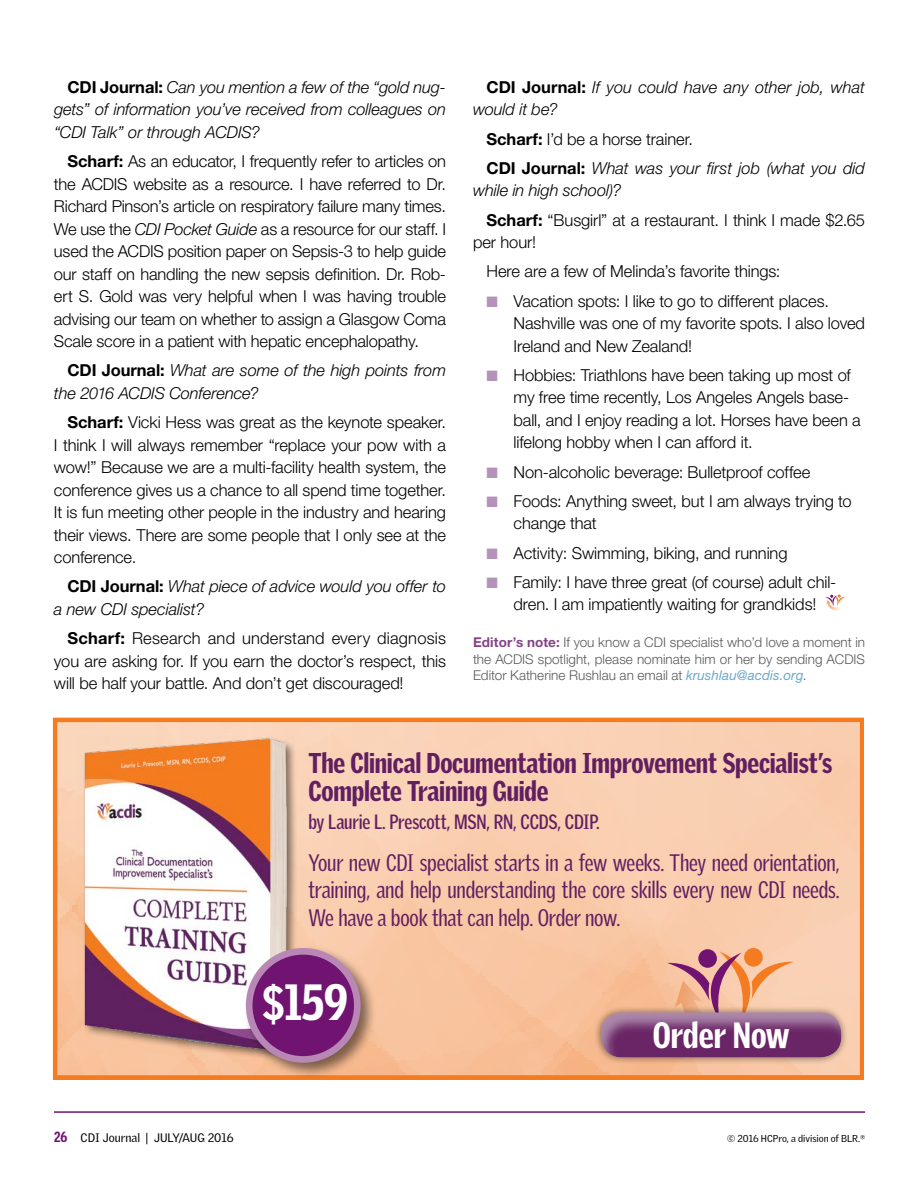
<style>
.page{position:relative;width:918px;height:1188px;background:#fff}
.page>*{position:absolute;margin:0;border:0;box-sizing:border-box;transform-origin:0 0}
.t1{font:900 49.5px "Griffith Gothic Cond";color:#fff}
.t2{font:900 35.55px "Griffith Gothic Cond";color:#fff}
.t3{font:900 27.75px/27.8px "Griffith Gothic Cond";letter-spacing:-.005em;color:#611f61}
.t4{font:23.1px/27.8px "Griffith Gothic Cond";letter-spacing:-.01em;color:#611f61;text-align:justify}
.t5{font:700 20.1px "Griffith Gothic Cond";letter-spacing:-.01em;color:#611f61}
.t6{font:300 16.5px/22.5px "Helvetica Neue LT Std";letter-spacing:-.005em;color:#000}
.t7{font:italic 300 16.5px/22.5px "Helvetica Neue LT Std";letter-spacing:-.005em;color:#000}
.t8{font:300 13.5px/16.5px "Helvetica Neue LT Std";color:#58595b;text-align:justify}
.t9{font:12px "Griffith Gothic";color:#000}
.t10{font:9.75px "Griffith Gothic";color:#000}
.s1{font-weight:700;font-style:normal}
.s2{font-weight:700}
.s3{font-style:italic}
.s4{font-style:normal}
.s5{color:#b492b9}
.s6{font-weight:700;color:#834386}
.s7{font-weight:400;font-style:italic;color:#6ba9cd}
.s8{font-size:47.4px}
.s9{font-family:"Griffith Gothic Cond";font-weight:900;font-size:14.25px;color:#711471}
</style>
<div class="page">
<hr style="left:54px;top:1111px;width:811px;height:2px;background:#711471">
<svg style="left:825px;top:595px;width:21px;height:16px"></svg>
<div style="left:53px;top:718px;width:811px;height:362px;border:5px solid #f47b20"></div>
<svg style="left:744px;top:948px;width:19px;height:19px"></svg>
<svg style="left:698px;top:949px;width:19px;height:19px"></svg>
<svg style="left:667px;top:951px;width:127px;height:50px;background:#e3a38c"></svg>
<div style="left:82px;top:736px;width:217px;height:325px;background:#000;opacity:.5"></div>
<img style="left:77px;top:736px;width:216px;height:318px">
<div style="left:242px;top:945px;width:135px;height:134px;background:#000;opacity:.5"></div>
<div style="left:249px;top:951px;width:108px;height:108px;background:#711471;border-radius:50%"></div>
<div style="left:246px;top:948px;width:115px;height:115px;border:7px solid #b887b5;border-radius:50%"></div>
<div style="left:594px;top:1005px;width:255px;height:60px;background:#000;opacity:.5"></div>
<div style="left:589px;top:1001px;width:266px;height:57px;background:#c3a9c2;opacity:.75"></div>
<p class="t7" style="left:54px;top:75px;width:394px;text-align:justify;text-indent:13px"><span class="s1">CDI Journal:</span> Can you mention a few of the “gold nug&shy;gets” of information you’ve received from colleagues on “CDI Talk” or through ACDIS?</p>
<p class="t6" style="left:54px;top:150px;width:394px;text-align:justify;text-indent:14px"><span class="s2">Scharf:</span> As an educator, I frequently refer to articles on the ACDIS website as a resource. I have referred to Dr.<br>Richard Pinson’s article on respiratory failure many times.<br>We use the <span class="s3">CDI Pocket Guide</span> as a resource for our staff. I used the ACDIS position paper on Sepsis-3 to help guide our staff on handling the new sepsis definition. Dr. Rob&shy;ert S. Gold was very helpful when I was having trouble advising our team on whether to assign a Glasgow Coma Scale score in a patient with hepatic encephalopathy.</p>
<p class="t7" style="left:54px;top:359px;width:394px;text-indent:13px"><span class="s1">CDI Journal:</span> What are some of the high points from the 2016 ACDIS Conference?</p>
<p class="t6" style="left:54px;top:411px;width:394px;text-align:justify;text-indent:14px"><span class="s2">Scharf:</span> Vicki Hess was great as the keynote speaker.<br>I think I will always remember “replace your pow with a wow!” Because we are a multi-facility health system, the conference gives us a chance to all spend time together.<br>It is fun meeting other people in the industry and hearing their views. There are some people that I only see at the conference.</p>
<p class="t7" style="left:54px;top:575px;width:394px;text-indent:13px"><span class="s1">CDI Journal:</span> What piece of advice would you offer to a new CDI specialist?</p>
<p class="t6" style="left:54px;top:627px;width:394px;text-align:justify;text-indent:14px"><span class="s2">Scharf:</span> Research and understand every diagnosis you are asking for. If you earn the doctor’s respect, this will be half your battle. And don’t get discouraged!</p>
<p class="t7" style="left:473px;top:76px;width:394px;text-indent:13px"><span class="s1">CDI Journal:</span> If you could have any other job, what would it be?</p>
<p class="t7" style="left:487px;top:124px;width:380px;line-height:29.2px"><span class="s1">Scharf:</span> <span class="s4">I’d be a horse trainer.<br></span><span class="s1">CDI Journal:</span> What was your first job (what you did</p>
<p class="t6" style="left:487px;top:176px;width:380px;line-height:29.2px;text-indent:-13px"><span class="s3">while in high school)?<br></span><span class="s2">Scharf:</span> “Busgirl” at a restaurant. I think I made $2.65</p>
<p class="t6" style="left:487px;top:227px;width:296px;line-height:29.2px;text-indent:-13px">per hour!<br>Here are a few of Melinda’s favorite things:</p>
<p class="t6" style="left:514px;top:289px;width:353px;text-indent:-27px"><span class="s5">■</span> Vacation spots: I like to go to different places.<br>Nashville was one of my favorite spots. I also loved<br>Ireland and New Zealand!</p>
<p class="t6" style="left:514px;top:363px;width:349px;text-indent:-27px"><span class="s5">■</span> Hobbies: Triathlons have been taking up most of my free time recently, Los Angeles Angels base&shy;ball, and I enjoy reading a lot. Horses have been a lifelong hobby when I can afford it.</p>
<p class="t6" style="left:487px;top:460px;width:325px"><span class="s5">■</span> Non-alcoholic beverage: Bulletproof coffee</p>
<p class="t6" style="left:514px;top:489px;width:340px;text-indent:-27px"><span class="s5">■</span> Foods: Anything sweet, but I am always trying to change that</p>
<p class="t6" style="left:487px;top:541px;width:303px"><span class="s5">■</span> Activity: Swimming, biking, and running</p>
<p class="t6" style="left:487px;top:570px;width:351px;text-align:center"><span class="s5">■</span> Family: I have three great (of course) adult chil&shy;dren. I am impatiently waiting for grandkids!</p>
<p class="t8" style="left:473px;top:634px;width:394px"><span class="s6">Editor’s note:</span> If you know a CDI specialist who’d love a moment in the ACDIS spotlight, please nominate him or her by sending ACDIS Editor Katherine Rushlau an email at <span class="s7">krushlau@acdis.org</span>.</p>
<h3 class="t3" style="left:308px;top:749px;width:526px">The Clinical Documentation Improvement Specialist’s<br>Complete Training Guide</h3>
<p class="t5" style="left:308px;top:811px;width:293px">by Laurie L. Prescott, MSN, RN, CCDS, CDIP.</p>
<h3 class="t4" style="left:308px;top:849px;width:533px">Your new CDI specialist starts in a few weeks. They need orientation, training, and help understanding the core skills every new CDI needs.<br>We have a book that can help. Order now.</h3>
<h1 class="t1" style="left:262px;top:974px;width:87px"><span class="s8">$</span>159</h1>
<h2 class="t2" style="left:653px;top:1015px;width:139px">Order Now</h2>
<p class="t9" style="left:54px;top:1131px;width:181px"><span class="s9">26</span> CDI Journal | JULY/AUG 2016</p>
<p class="t10" style="left:727px;top:1133px;width:139px">© 2016 HCPro, a division of BLR.®</p>
</div>
